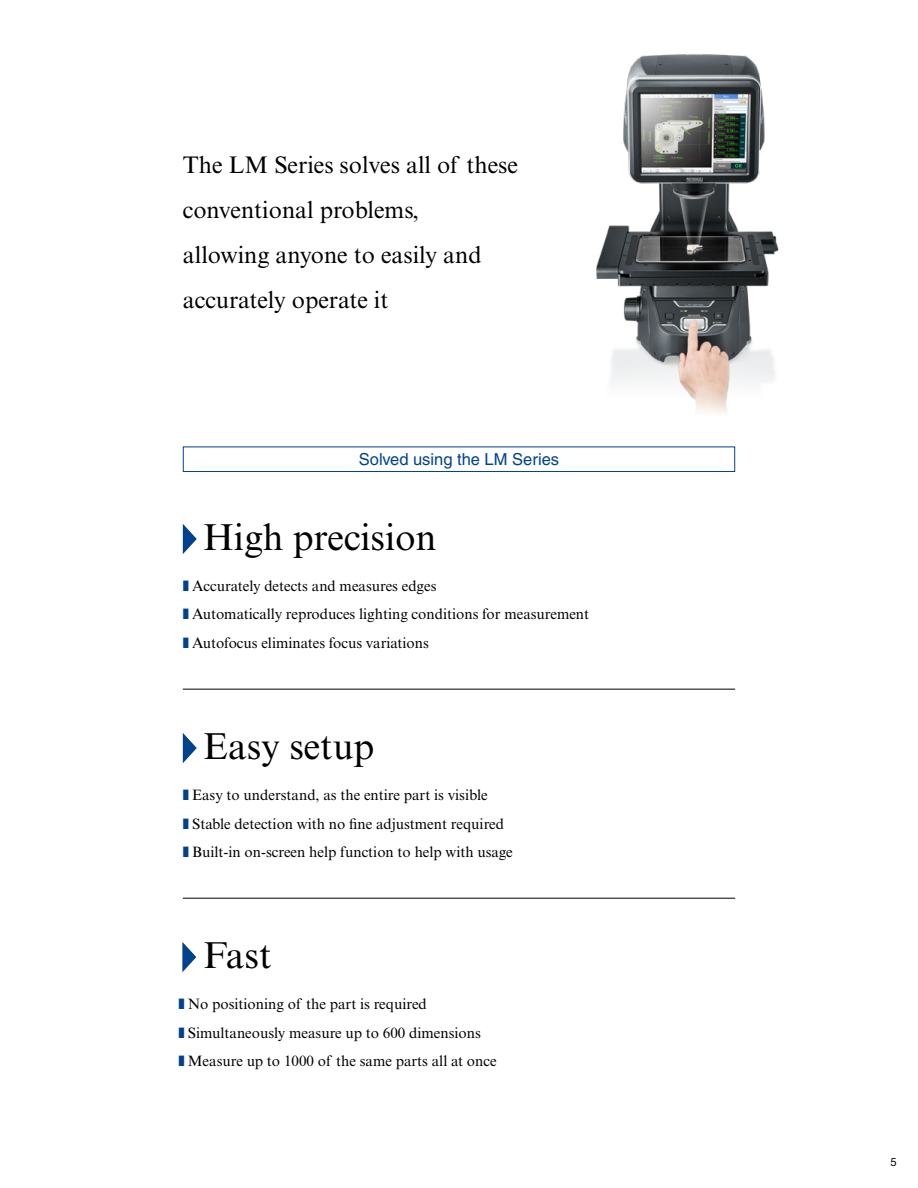
<style>
.page{position:relative;width:918px;height:1188px;background:#fff}
.page>*{position:absolute;margin:0;border:0;box-sizing:border-box;transform-origin:0 0}
.t1{font:37.5px "Times New Roman MT Std";color:#000}
.t2{font:24px/45px "Times New Roman MT Std";color:#000}
.t3{font:16.5px "Helvetica LT Std";color:#00428e}
.t4{font:15px/28.5px "Times New Roman MT Std";color:#000}
.t5{font:11.25px "Helvetica Neue LT Std";color:#000}
.s1{color:#00428e}
</style>
<div class="page">
<img style="left:596px;top:54px;width:183px;height:359px">
<hr style="left:183px;top:689px;width:552px;height:1px;background:#000">
<hr style="left:183px;top:898px;width:552px;height:1px;background:#000">
<svg style="left:183px;top:524px;width:14px;height:30px"></svg>
<svg style="left:183px;top:733px;width:14px;height:30px"></svg>
<svg style="left:182px;top:942px;width:14px;height:30px"></svg>
<div style="left:183px;top:446px;width:552px;height:26px;border:1px solid #00428e"></div>
<h2 class="t2" style="left:183px;top:142px;width:337px">The LM Series solves all of these conventional problems,<br>allowing anyone to easily and accurately operate it</h2>
<p class="t3" style="left:359px;top:449px;width:202px">Solved using the LM Series</p>
<h1 class="t1" style="left:203px;top:516px;width:235px">High precision</h1>
<p class="t4" style="left:183px;top:572px;width:408px"><span class="s1">❚</span> Accurately detects and measures edges<br><span class="s1">❚</span> Automatically reproduces lighting conditions for measurement <span class="s1">❚</span> Autofocus eliminates focus variations</p>
<h1 class="t1" style="left:203px;top:725px;width:173px">Easy setup</h1>
<p class="t4" style="left:183px;top:781px;width:331px"><span class="s1">❚</span> Easy to understand, as the entire part is visible<br><span class="s1">❚</span> Stable detection with no fine adjustment required <span class="s1">❚</span> Built-in on-screen help function to help with usage</p>
<h1 class="t1" style="left:203px;top:934px;width:70px">Fast</h1>
<p class="t4" style="left:179px;top:990px;width:320px"><span class="s1">❚</span> No positioning of the part is required<br><span class="s1">❚</span> Simultaneously measure up to 600 dimensions<br><span class="s1">❚</span> Measure up to 1000 of the same parts all at once</p>
<p class="t5" style="left:890px;top:1156px;width:8px">5</p>
</div>
